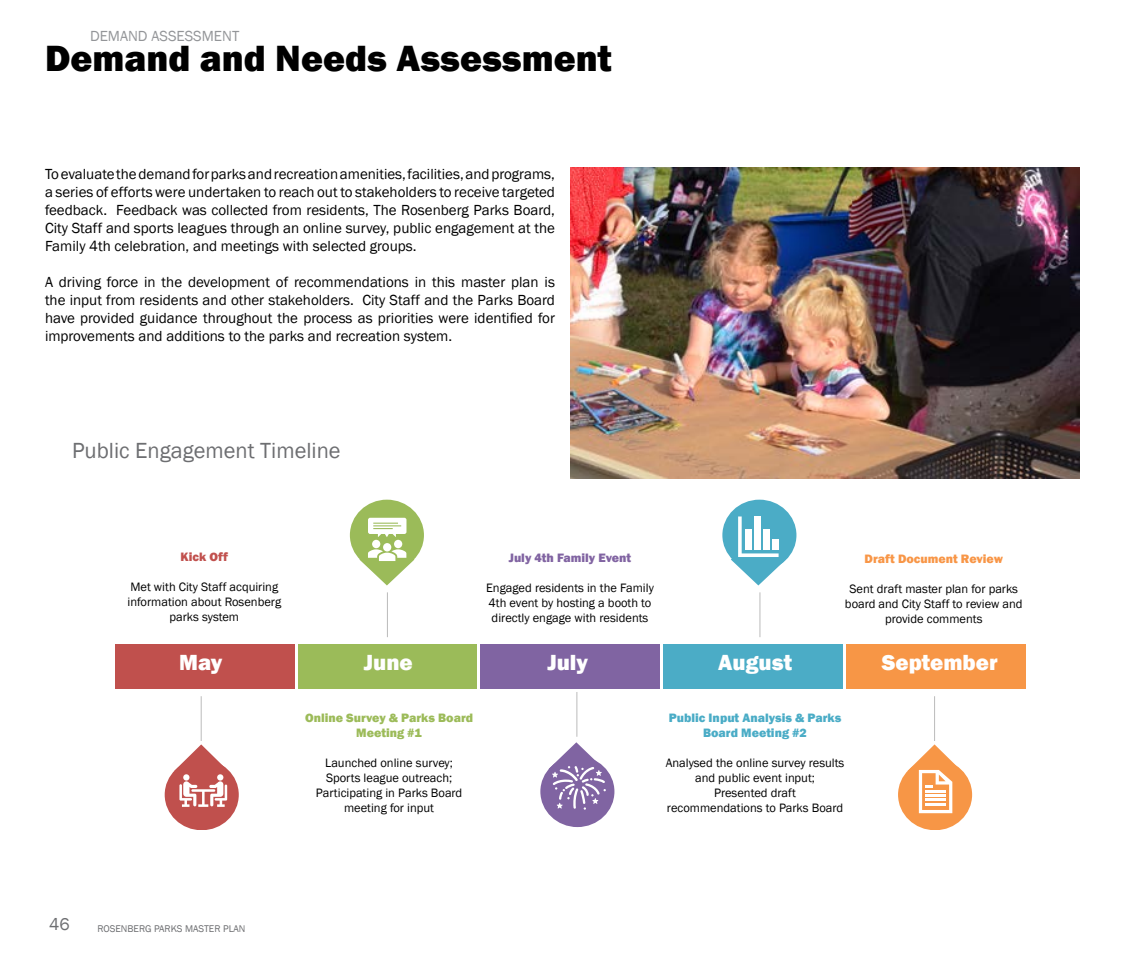
<style>
.page{position:relative;width:1125px;height:957px;background:#fff}
.page>*{position:absolute;margin:0;border:0;box-sizing:border-box;transform-origin:0 0}
.t1{font:800 37.5px "Franklin Gothic";color:#000}
.t2{font:800 22.5px "Franklin Gothic";color:#fff}
.t3{font:22.5px "Franklin Gothic";color:#6d6e71}
.t4{font:17.5px "Franklin Gothic";color:#6d6e71}
.t5{font:15px/18px "Franklin Gothic";color:#000;text-align:justify}
.t6{font:15px "Franklin Gothic";color:#939598}
.t7{font:12.5px/15px "Franklin Gothic";color:#000;text-align:center}
.t8{font:800 12.5px/15px "Franklin Gothic";color:#4aacc6;text-align:center}
.t9{font:800 12.5px/15px "Franklin Gothic";color:#9cbb59;text-align:center}
.t10{font:800 12.5px "Franklin Gothic";color:#f89647}
.t11{font:800 12.5px "Franklin Gothic";color:#8164a2}
.t12{font:800 12.5px "Franklin Gothic";color:#c1514e}
.t13{font:10px "Franklin Gothic";color:#6d6e71}
</style>
<div class="page">
<div style="left:298px;top:643px;width:179px;height:45px;background:#9bbb59"></div>
<div style="left:663px;top:643px;width:180px;height:45px;background:#4bacc6"></div>
<div style="left:846px;top:643px;width:179px;height:45px;background:#f79646"></div>
<div style="left:480px;top:643px;width:180px;height:45px;background:#8064a2"></div>
<div style="left:115px;top:643px;width:180px;height:45px;background:#c0504d"></div>
<hr style="left:201px;top:696px;width:1px;height:44px;background:#bfbfbf">
<hr style="left:387px;top:592px;width:1px;height:45px;background:#bfbfbf">
<hr style="left:576px;top:691px;width:1px;height:45px;background:#bfbfbf">
<hr style="left:759px;top:592px;width:1px;height:45px;background:#bfbfbf">
<hr style="left:934px;top:696px;width:1px;height:44px;background:#bfbfbf">
<div style="left:722px;top:499px;width:74px;height:71px;background:#4bacc6;border-radius:50%"></div>
<div style="left:350px;top:499px;width:74px;height:71px;background:#9bbb59;border-radius:50%"></div>
<div style="left:540px;top:755px;width:74px;height:71px;background:#8064a2;border-radius:50%"></div>
<svg style="left:549px;top:742px;width:57px;height:67px"></svg>
<svg style="left:731px;top:516px;width:55px;height:69px"></svg>
<div style="left:745px;top:529px;width:7px;height:20px;background:#fff"></div>
<div style="left:754px;top:516px;width:7px;height:33px;background:#fff"></div>
<div style="left:763px;top:529px;width:7px;height:20px;background:#fff"></div>
<div style="left:772px;top:539px;width:7px;height:10px;background:#fff"></div>
<svg style="left:898px;top:744px;width:74px;height:85px"></svg>
<hr style="left:925px;top:794px;width:21px;height:2px;background:#fff">
<hr style="left:925px;top:798px;width:21px;height:2px;background:#fff">
<hr style="left:925px;top:802px;width:21px;height:2px;background:#fff">
<svg style="left:359px;top:517px;width:55px;height:68px"></svg>
<svg style="left:165px;top:744px;width:74px;height:85px"></svg>
<img style="left:570px;top:168px;width:510px;height:310px">
<p class="t6" style="left:90px;top:26px;width:151px">DEMAND ASSESSMENT</p>
<h1 class="t1" style="left:45px;top:34px;width:568px">Demand and Needs Assessment</h1>
<p class="t5" style="left:45px;top:165px;width:512px">To evaluate the demand for parks and recreation amenities, facilities, and programs, a series of efforts were undertaken to reach out to stakeholders to receive targeted feedback. Feedback was collected from residents, The Rosenberg Parks Board, City Staff and sports leagues through an online survey, public engagement at the Family 4th celebration, and meetings with selected groups.</p>
<p class="t5" style="left:45px;top:273px;width:512px">A driving force in the development of recommendations in this master plan is the input from residents and other stakeholders. City Staff and the Parks Board have provided guidance throughout the process as priorities were identified for improvements and additions to the parks and recreation system.</p>
<h2 class="t3" style="left:72px;top:436px;width:270px">Public Engagement Timeline</h2>
<p class="t12" style="left:181px;top:548px;width:49px">Kick Off</p>
<p class="t7" style="left:127px;top:579px;width:155px">Met with City Staff acquiring information about Rosenberg parks system</p>
<h2 class="t2" style="left:179px;top:647px;width:45px">May</h2>
<h2 class="t2" style="left:364px;top:647px;width:50px">June</h2>
<h2 class="t2" style="left:547px;top:647px;width:42px">July</h2>
<h2 class="t2" style="left:718px;top:647px;width:75px">August</h2>
<h2 class="t2" style="left:882px;top:647px;width:117px">September</h2>
<p class="t9" style="left:305px;top:709px;width:170px">Online Survey &amp; Parks Board<br>Meeting #1</p>
<p class="t7" style="left:316px;top:755px;width:148px">Launched online survey;<br>Sports league outreach;<br>Participating in Parks Board meeting for input</p>
<p class="t11" style="left:509px;top:549px;width:124px">July 4th Family Event</p>
<p class="t7" style="left:486px;top:580px;width:169px;text-align:left">Engaged residents in the Family<br>4th event by hosting a booth to directly engage with residents</p>
<p class="t10" style="left:865px;top:550px;width:140px">Draft Document Review</p>
<p class="t7" style="left:845px;top:581px;width:179px">Sent draft master plan for parks board and City Staff to review and provide comments</p>
<p class="t8" style="left:669px;top:709px;width:174px">Public Input Analysis &amp; Parks<br>Board Meeting #2</p>
<p class="t7" style="left:666px;top:755px;width:180px">Analysed the online survey results and public event input;<br>Presented draft recommendations to Parks Board</p>
<p class="t4" style="left:49px;top:913px;width:22px">46</p>
<p class="t13" style="left:98px;top:922px;width:150px">ROSENBERG PARKS MASTER PLAN</p>
</div>
